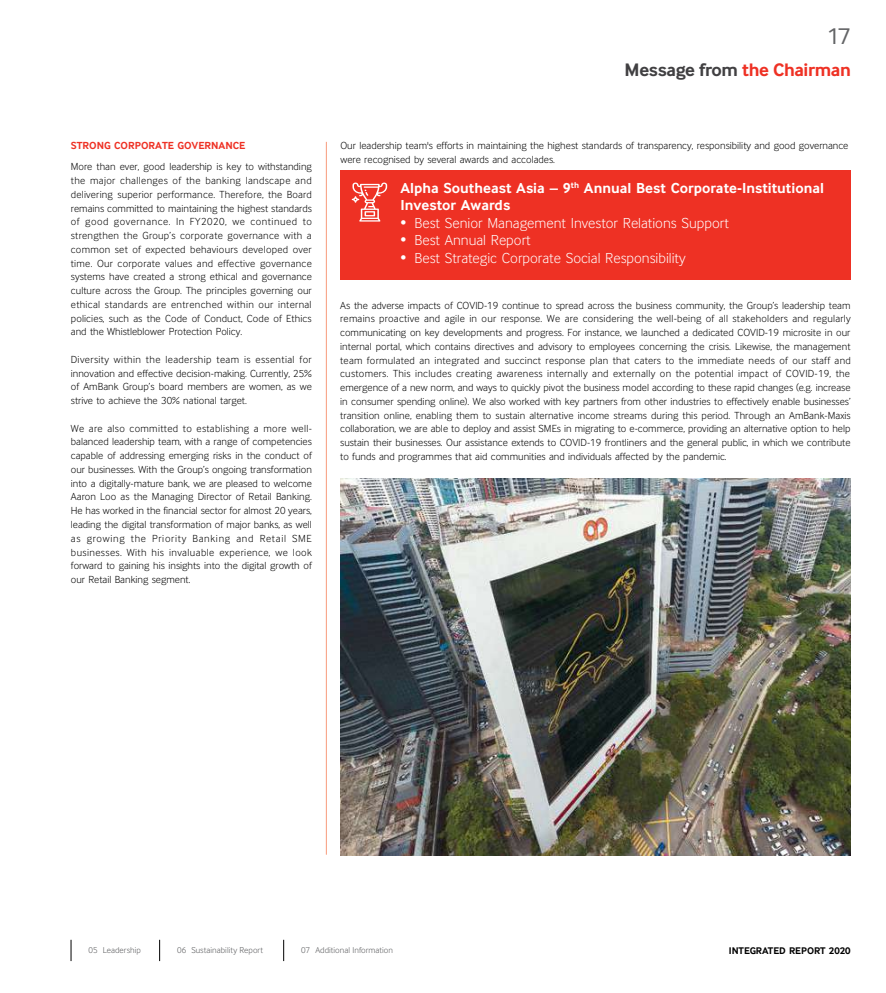
<style>
.page{position:relative;width:886px;height:993px;background:#fff}
.page>*{position:absolute;margin:0;border:0;box-sizing:border-box;transform-origin:0 0}
.t1{font:23.75px "Inter Face";color:#636466}
.t2{font:700 18.75px "Inter Face";letter-spacing:-.025em;color:#414042}
.t3{font:300 15px "Inter Face";color:#fff}
.t4{font:700 15px/17.5px "Inter Face";color:#fff}
.t5{font:300 10.62px/13.8px "Inter Face";color:#000;text-align:justify}
.t6{font:700 10.62px "Inter Face";color:#ee3124}
.t7{font:700 10px "Inter Face";color:#000}
.t8{font:300 8.75px "Inter Face";letter-spacing:.005em;color:#58595b}
.s1{color:#ee3124}
</style>
<div class="page">
<hr style="left:326px;top:142px;width:1px;height:712px;background:#f79b7b">
<div style="left:340px;top:170px;width:510px;height:110px;background:#ee3124"></div>
<svg style="left:352px;top:182px;width:35px;height:39px"></svg>
<img style="left:340px;top:478px;width:510px;height:377px">
<svg style="left:71px;top:939px;width:1px;height:21px"></svg>
<svg style="left:159px;top:939px;width:1px;height:21px"></svg>
<svg style="left:283px;top:939px;width:1px;height:21px"></svg>
<h1 class="t1" style="left:827px;top:21px;width:25px">17</h1>
<p class="t6" style="left:71px;top:139px;width:176px">STRONG CORPORATE GOVERNANCE</p>
<p class="t5" style="left:71px;top:159px;width:243px">More than ever, good leadership is key to withstanding the major challenges of the banking landscape and delivering superior performance. Therefore, the Board remains committed to maintaining the highest standards of good governance. In FY2020, we continued to strengthen the Group’s corporate governance with a common set of expected behaviours developed over time. Our corporate values and effective governance systems have created a strong ethical and governance culture across the Group. The principles governing our ethical standards are entrenched within our internal policies, such as the Code of Conduct, Code of Ethics and the Whistleblower Protection Policy.</p>
<p class="t5" style="left:71px;top:352px;width:243px">Diversity within the leadership team is essential for innovation and effective decision-making. Currently, 25% of AmBank Group’s board members are women, as we strive to achieve the 30% national target.</p>
<p class="t5" style="left:71px;top:421px;width:243px">We are also committed to establishing a more well&shy;balanced leadership team, with a range of competencies capable of addressing emerging risks in the conduct of our businesses. With the Group’s ongoing transformation into a digitally-mature bank, we are pleased to welcome Aaron Loo as the Managing Director of Retail Banking.<br>He has worked in the financial sector for almost 20 years, leading the digital transformation of major banks, as well as growing the Priority Banking and Retail SME businesses. With his invaluable experience, we look forward to gaining his insights into the digital growth of our Retail Banking segment.</p>
<h2 class="t2" style="left:625px;top:58px;width:228px">Message from <span class="s1">the Chairman</span></h2>
<p class="t5" style="left:340px;top:138px;width:509px">Our leadership team's efforts in maintaining the highest standards of transparency, responsibility and good governance were recognised by several awards and accolades.</p>
<h3 class="t4" style="left:400px;top:178px;width:425px">Alpha Southeast Asia – 9<sup>th</sup> Annual Best Corporate-Institutional<br>Investor Awards</h3>
<h3 class="t3" style="left:400px;top:213px;width:330px">• Best Senior Management Investor Relations Support</h3>
<h3 class="t3" style="left:400px;top:231px;width:132px">• Best Annual Report</h3>
<h3 class="t3" style="left:400px;top:248px;width:287px">• Best Strategic Corporate Social Responsibility</h3>
<p class="t5" style="left:340px;top:297px;width:512px">As the adverse impacts of COVID-19 continue to spread across the business community, the Group’s leadership team remains proactive and agile in our response. We are considering the well-being of all stakeholders and regularly communicating on key developments and progress. For instance, we launched a dedicated COVID-19 microsite in our internal portal, which contains directives and advisory to employees concerning the crisis. Likewise, the management team formulated an integrated and succinct response plan that caters to the immediate needs of our staff and customers. This includes creating awareness internally and externally on the potential impact of COVID-19, the emergence of a new norm, and ways to quickly pivot the business model according to these rapid changes (e.g. increase in consumer spending online). We also worked with key partners from other industries to effectively enable businesses’ transition online, enabling them to sustain alternative income streams during this period. Through an AmBank-Maxis collaboration, we are able to deploy and assist SMEs in migrating to e-commerce, providing an alternative option to help sustain their businesses. Our assistance extends to COVID-19 frontliners and the general public, in which we contribute to funds and programmes that aid communities and individuals affected by the pandemic.</p>
<p class="t8" style="left:89px;top:944px;width:54px">05 Leadership</p>
<p class="t8" style="left:177px;top:944px;width:87px">06 Sustainability Report</p>
<p class="t8" style="left:301px;top:944px;width:93px">07 Additional Information</p>
<p class="t7" style="left:729px;top:943px;width:123px">INTEGRATED REPORT 2020</p>
</div>
